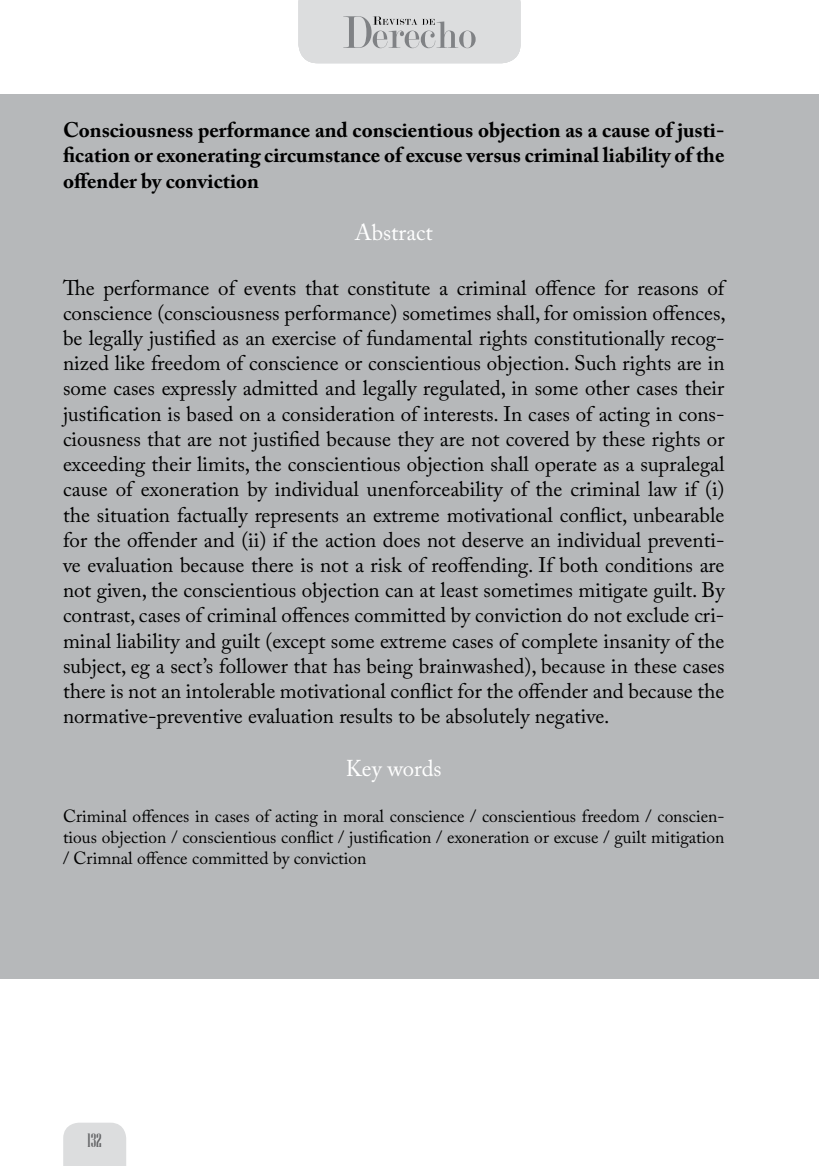
<style>
.page{position:relative;width:819px;height:1166px;background:#fff}
.page>*{position:absolute;margin:0;border:0;box-sizing:border-box;transform-origin:0 0}
.t1{font:22.75px "Adobe Caslon Pro";color:#fff}
.t2{font:21px/25.2px "Adobe Caslon Pro";color:#000;text-align:justify}
.t3{font:700 21px/25.2px "Adobe Caslon Pro";color:#000;text-align:justify}
.t4{font:19.25px "Niagara Solid";color:#636466}
.t5{font:17.5px/21px "Adobe Caslon Pro";color:#000;text-align:justify}
</style>
<div class="page">
<div style="left:63px;top:1122px;width:63px;height:44px;background:#dcddde"></div>
<svg style="left:299px;top:0;width:221px;height:63px;background:#d4d5d6"></svg>
<div style="left:0;top:94px;width:819px;height:884px;background:#b6b8ba"></div>
<p class="t3" style="left:63px;top:117px;width:663px">Consciousness performance and conscientious objection as a cause of justi&shy;fication or exonerating circumstance of excuse versus criminal liability of the offender by conviction</p>
<p class="t1" style="left:355px;top:219px;width:79px">Abstract</p>
<p class="t2" style="left:63px;top:275px;width:664px">The performance of events that constitute a criminal offence for reasons of conscience (consciousness performance) sometimes shall, for omission offences, be legally justified as an exercise of fundamental rights constitutionally recog&shy;nized like freedom of conscience or conscientious objection. Such rights are in some cases expressly admitted and legally regulated, in some other cases their justification is based on a consideration of interests. In cases of acting in cons&shy;ciousness that are not justified because they are not covered by these rights or exceeding their limits, the conscientious objection shall operate as a supralegal cause of exoneration by individual unenforceability of the criminal law if (i) the situation factually represents an extreme motivational conflict, unbearable for the offender and (ii) if the action does not deserve an individual preventi&shy;ve evaluation because there is not a risk of reoffending. If both conditions are not given, the conscientious objection can at least sometimes mitigate guilt. By contrast, cases of criminal offences committed by conviction do not exclude cri&shy;minal liability and guilt (except some extreme cases of complete insanity of the subject, eg a sect’s follower that has being brainwashed), because in these cases there is not an intolerable motivational conflict for the offender and because the normative-preventive evaluation results to be absolutely negative.</p>
<p class="t1" style="left:346px;top:754px;width:97px">Key words</p>
<p class="t5" style="left:63px;top:805px;width:663px">Criminal offences in cases of acting in moral conscience / conscientious freedom / conscien&shy;tious objection / conscientious conflict / justification / exoneration or excuse / guilt mitigation / Crimnal offence committed by conviction</p>
<p class="t4" style="left:88px;top:1129px;width:16px">132</p>
</div>
